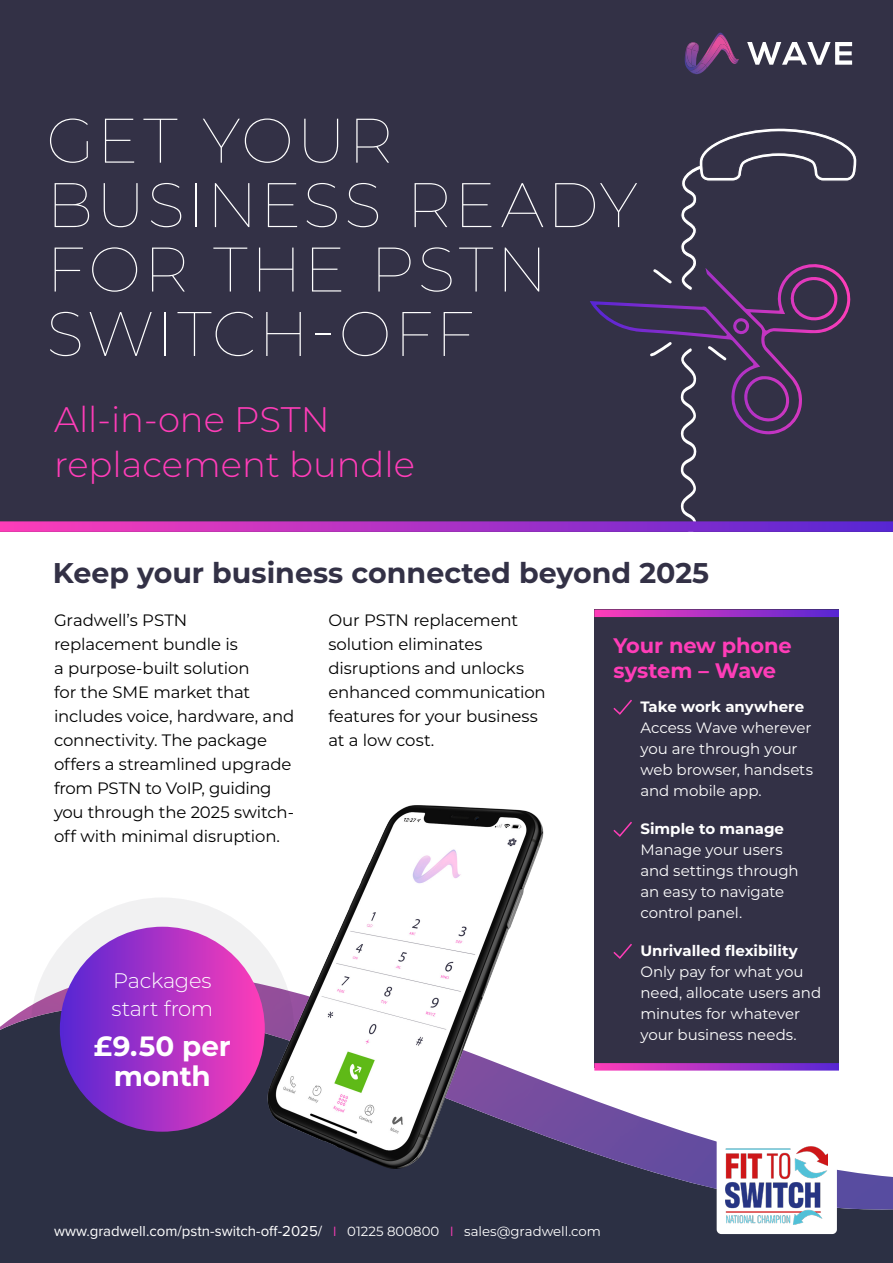
<style>
.page{position:relative;width:893px;height:1263px;background:#fff}
.page>*{position:absolute;margin:0;border:0;box-sizing:border-box;transform-origin:0 0}
.t1{font:100 62.85px/64.5px "Montserrat";letter-spacing:.04em;color:#fff}
.t2{font:300 35.4px/45.2px "Montserrat";color:#ff3db8}
.t3{font:700 28.5px "Montserrat";color:#333146}
.t4{font:700 27.9px/30.6px "Montserrat";letter-spacing:-.005em;color:#fff;text-align:center}
.t5{font:700 21px/25.5px "Montserrat";letter-spacing:-.01em;color:#ff3db8}
.t6{font:300 21px/28px "Montserrat";letter-spacing:-.015em;color:#fff}
.t7{font:16.5px/24px "Montserrat";letter-spacing:-.01em;color:#000}
.t8{font:15px/21px "Montserrat";letter-spacing:-.005em;color:#fff}
.t9{font:15px "Proxima Nova";color:#fff}
.s1{font-weight:700}
.s2{font-family:"Montserrat";font-size:13.35px;color:#ff3db8}
.s3{font-family:"Montserrat";font-size:13.35px}
</style>
<div class="page">
<div style="left:0;top:0;width:893px;height:532px;background:#333146"></div>
<div style="left:0;top:1212px;width:893px;height:51px;background:#2c3044"></div>
<img style="left:0;top:994px;width:893px;height:218px">
<svg style="left:747px;top:42px;width:105px;height:23px"></svg>
<svg style="left:685px;top:33px;width:54px;height:41px"></svg>
<img style="left:688px;top:40px;width:28px;height:30px">
<svg style="left:31px;top:897px;width:263px;height:264px;fill:#2c3044"></svg>
<div style="left:60px;top:927px;width:205px;height:205px;background:linear-gradient(to right,#5526d3,#ff3db8);border-radius:102px"></div>
<img style="left:257px;top:805px;width:300px;height:375px">
<div style="left:594px;top:609px;width:245px;height:459px;background:#333146"></div>
<svg style="left:613px;top:699px;width:19px;height:16px"></svg>
<svg style="left:613px;top:821px;width:19px;height:16px"></svg>
<svg style="left:613px;top:944px;width:19px;height:15px"></svg>
<svg style="left:594px;top:609px;width:245px;height:8px;background:#a231bc"></svg>
<svg style="left:594px;top:1063px;width:245px;height:7px;background:#a831c3"></svg>
<svg style="left:590px;top:301px;width:247px;height:134px"></svg>
<svg style="left:648px;top:339px;width:81px;height:182px"></svg>
<svg style="left:651px;top:128px;width:206px;height:198px"></svg>
<svg style="left:0;top:521px;width:893px;height:11px;background:#a431c0"></svg>
<div style="left:717px;top:1137px;width:120px;height:97px;background:#fff;border-radius:5px"></div>
<img style="left:726px;top:1146px;width:102px;height:79px">
<p class="t1" style="left:46px;top:106px;width:593px">GET YOUR<br>BUSINESS READY<br>FOR THE PSTN<br>SWITCH-OFF</p>
<p class="t2" style="left:54px;top:396px;width:362px">All-in-one PSTN replacement bundle</p>
<p class="t3" style="left:53px;top:552px;width:658px">Keep your business connected beyond 2025</p>
<p class="t7" style="left:54px;top:607px;width:242px">Gradwell’s PSTN replacement bundle is<br>a purpose-built solution<br>for the SME market that includes voice, hardware, and connectivity. The package offers a streamlined upgrade from PSTN to VoIP, guiding you through the 2025 switch&shy;off with minimal disruption.</p>
<p class="t7" style="left:328px;top:607px;width:219px">Our PSTN replacement solution eliminates disruptions and unlocks enhanced communication features for your business at a low cost.</p>
<p class="t6" style="left:111px;top:965px;width:103px">Packages start from</p>
<p class="t4" style="left:94px;top:1029px;width:138px">£9.50 per month</p>
<p class="t5" style="left:613px;top:631px;width:180px">Your new phone system – Wave</p>
<p class="t8" style="left:640px;top:695px;width:174px"><span class="s1">Take work anywhere<br></span>Access Wave wherever you are through your web browser, handsets and mobile app.</p>
<p class="t8" style="left:640px;top:817px;width:160px"><span class="s1">Simple to manage<br></span>Manage your users and settings through an easy to navigate control panel.</p>
<p class="t8" style="left:640px;top:939px;width:182px"><span class="s1">Unrivalled flexibility<br></span>Only pay for what you need, allocate users and minutes for whatever your business needs.</p>
<p class="t9" style="left:54px;top:1220px;width:548px">www.gradwell.com/pstn-switch-off-2025/ <span class="s2">I</span> <span class="s3">01225 800800</span> <span class="s2">I</span> <span class="s3">sales@gradwell.com</span></p>
</div>
